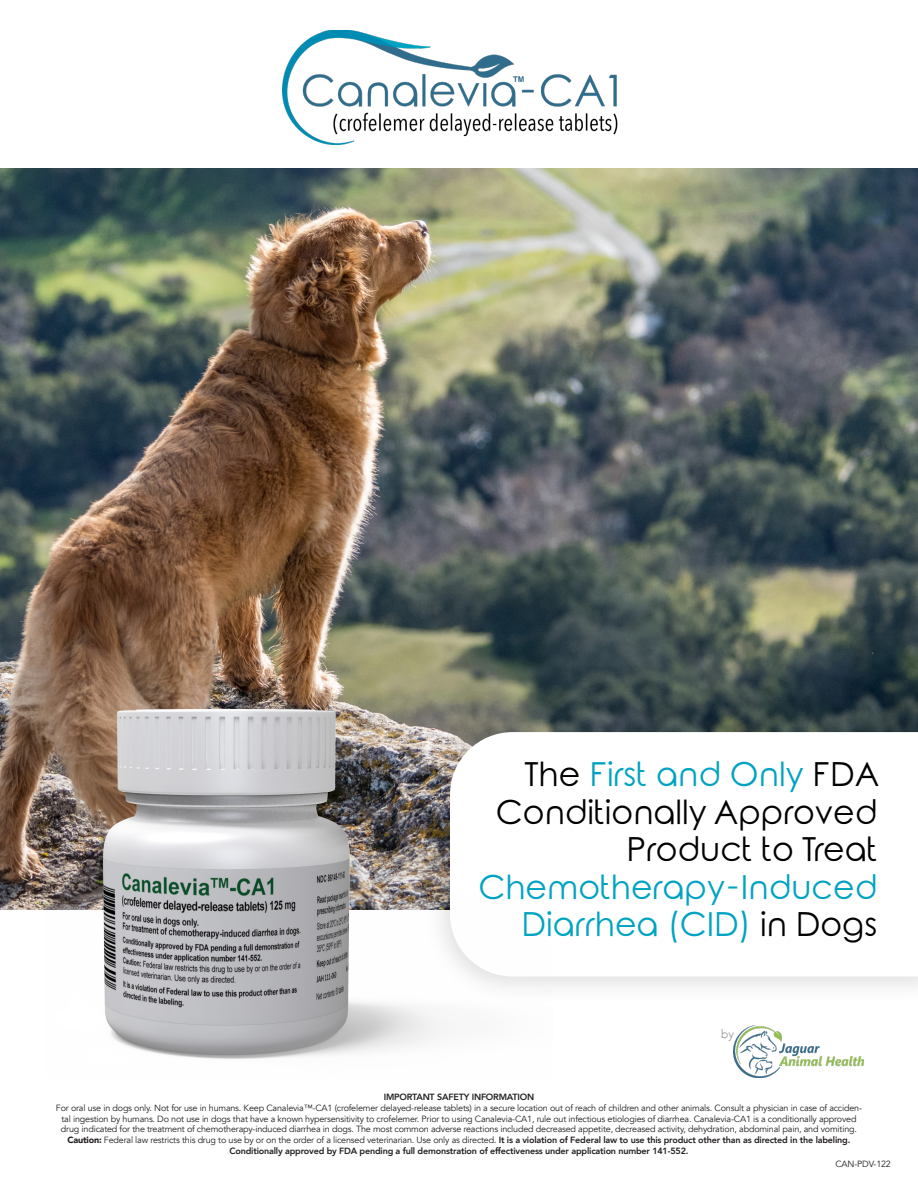
<style>
.page{position:relative;width:918px;height:1188px;background:#fff}
.page>*{position:absolute;margin:0;border:0;box-sizing:border-box;transform-origin:0 0}
.t1{font:33px/37.5px "Rounded Elegance";color:#000;text-align:right}
.t2{font:300 12px "Avenir";color:#939598}
.t3{font:9px/10.8px "Avenir";letter-spacing:-.02em;color:#231f20;text-align:center}
.t4{font:800 9px/10.8px "Avenir";letter-spacing:-.02em;color:#231f20;text-align:center}
.s1{color:#00a3c2}
.s2{font-weight:900}
.s3{font-weight:400}
</style>
<div class="page">
<img style="left:0;top:168px;width:918px;height:741px">
<div style="left:423px;top:714px;width:495px;height:290px;background:#231f20;opacity:.15"></div>
<svg style="left:553px;top:732px;width:365px;height:245px"></svg>
<img style="left:283px;top:30px;width:334px;height:115px">
<img style="left:46px;top:639px;width:507px;height:420px">
<img style="left:733px;top:1026px;width:131px;height:52px">
<p class="t1" style="left:478px;top:760px;width:402px">The <span class="s1">First and Only</span> FDA<br>Conditionally Approved<br>Product to Treat<br><span class="s1">Chemotherapy-Induced<br>Diarrhea (CID)</span> in Dogs</p>
<p class="t2" style="left:721px;top:1027px;width:14px">by</p>
<p class="t4" style="left:384px;top:1091px;width:152px">IMPORTANT SAFETY INFORMATION</p>
<p class="t3" style="left:56px;top:1102px;width:808px">For oral use in dogs only. Not for use in humans. Keep Canalevia™-CA1 (crofelemer delayed-release tablets) in a secure location out of reach of children and other animals. Consult a physician in case of acciden&shy;tal ingestion by humans. Do not use in dogs that have a known hypersensitivity to crofelemer. Prior to using Canalevia-CA1, rule out infectious etiologies of diarrhea. Canalevia-CA1 is a conditionally approved drug indicated for the treatment of chemotherapy-induced diarrhea in dogs. The most common adverse reactions included decreased appetite, decreased activity, dehydration, abdominal pain, and vomiting.</p>
<p class="t4" style="left:68px;top:1135px;width:784px"><span class="s2">Caution:</span> <span class="s3">Federal law restricts this drug to use by or on the order of a licensed veterinarian. Use only as directed.</span> It is a violation of Federal law to use this product other than as directed in the labeling.<br>Conditionally approved by FDA pending a full demonstration of effectiveness under application number 141-552.</p>
<p class="t3" style="left:835px;top:1159px;width:57px">CAN-PDV-122</p>
</div>
